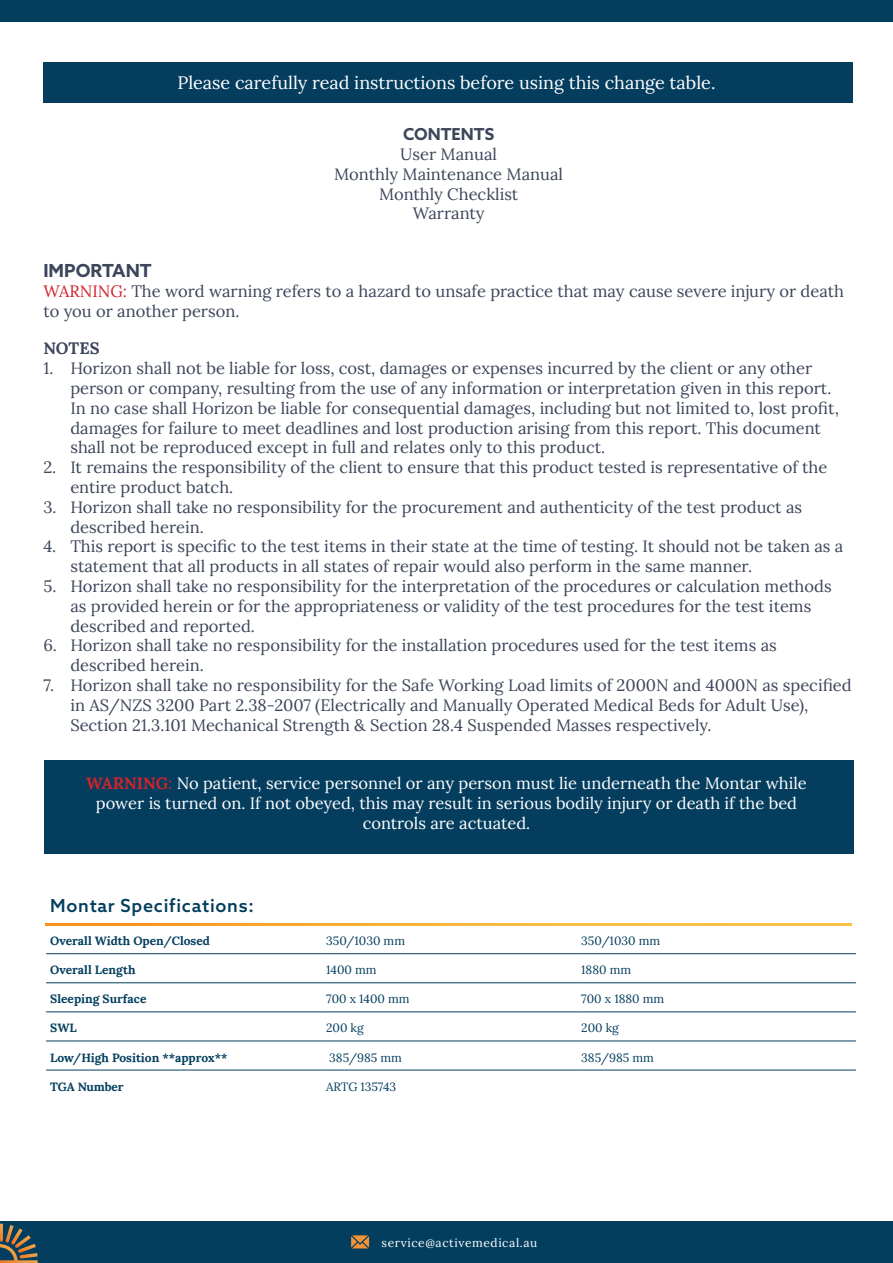
<style>
.page{position:relative;width:893px;height:1263px;background:#fff}
.page>*{position:absolute;margin:0;border:0;box-sizing:border-box;transform-origin:0 0}
.t1{font:18px "Lora";color:#fff}
.Product_Name{font:500 18px "Azo Sans";letter-spacing:.04em;color:#033e5e}
.t2{font:700 18px "Azo Sans";color:#3c455a}
.t3{font:16.5px/19.8px "Lora";color:#3c455a}
.t4{font:16.5px/19.8px "Lora";color:#fff;text-align:center}
.t5{font:700 16.5px "Lora";color:#3c455a}
.Specs{font:12px "Lora";color:#033e5e}
.Specs-2{font:700 12px "Lora";color:#033e5e}
.Product_Name-2{font:700 12px "Lora";color:#033e5e}
.Product_Name-3{font:12px "Lora";color:#033e5e}
.White_text{font:12px "Lora";letter-spacing:.05em;color:#fff}
.s1{font-family:"Azo Sans";font-weight:700}
.s2{color:#d1232a}
.s3{font-weight:700;color:#d1232a}
</style>
<div class="page">
<div style="left:45px;top:760px;width:809px;height:93px;background:#043d5e"></div>
<div style="left:0;top:1222px;width:893px;height:41px;background:#043e5e"></div>
<svg style="left:351px;top:1235px;width:18px;height:13px"></svg>
<div style="left:0;top:0;width:893px;height:21px;background:#043e5e"></div>
<div style="left:43px;top:62px;width:810px;height:40px;background:#043d5e"></div>
<svg style="left:0;top:1224px;width:38px;height:39px"></svg>
<hr style="left:46px;top:953px;width:280px;height:1px;background:#033e5e">
<hr style="left:326px;top:953px;width:255px;height:1px;background:#033e5e">
<hr style="left:581px;top:953px;width:275px;height:1px;background:#033e5e">
<hr style="left:46px;top:982px;width:280px;height:1px;background:#033e5e">
<hr style="left:326px;top:982px;width:255px;height:1px;background:#033e5e">
<hr style="left:581px;top:982px;width:275px;height:1px;background:#033e5e">
<hr style="left:46px;top:1012px;width:280px;height:1px;background:#033e5e">
<hr style="left:326px;top:1012px;width:255px;height:1px;background:#033e5e">
<hr style="left:581px;top:1012px;width:275px;height:1px;background:#033e5e">
<hr style="left:46px;top:1041px;width:280px;height:1px;background:#033e5e">
<hr style="left:326px;top:1041px;width:255px;height:1px;background:#033e5e">
<hr style="left:581px;top:1041px;width:275px;height:1px;background:#033e5e">
<hr style="left:46px;top:1070px;width:280px;height:1px;background:#033e5e">
<hr style="left:326px;top:1070px;width:255px;height:1px;background:#033e5e">
<hr style="left:581px;top:1070px;width:275px;height:1px;background:#033e5e">
<svg style="left:46px;top:924px;width:805px;height:2px;background:#f9b037"></svg>
<p class="t1" style="left:178px;top:69px;width:539px">Please carefully read instructions before using this change table.</p>
<p class="t3" style="left:400px;top:123px;width:98px"><span class="s1">CONTENTS<br></span>User Manual</p>
<p class="t3" style="left:334px;top:163px;width:230px">Monthly Maintenance Manual</p>
<p class="t3" style="left:379px;top:183px;width:141px">Monthly Checklist</p>
<p class="t3" style="left:413px;top:202px;width:73px">Warranty</p>
<p class="t2" style="left:43px;top:259px;width:110px">IMPORTANT</p>
<p class="t3" style="left:43px;top:280px;width:802px"><span class="s2">WARNING:</span> The word warning refers to a hazard to unsafe practice that may cause severe injury or death to you or another person.</p>
<p class="t5" style="left:43px;top:334px;width:58px">NOTES</p>
<p class="t3" style="left:70px;top:357px;width:770px;text-indent:-27px">1. Horizon shall not be liable for loss, cost, damages or expenses incurred by the client or any other person or company, resulting from the use of any information or interpretation given in this report.<br>In no case shall Horizon be liable for consequential damages, including but not limited to, lost profit, damages for failure to meet deadlines and lost production arising from this report. This document shall not be reproduced except in full and relates only to this product.</p>
<p class="t3" style="left:70px;top:456px;width:759px;text-indent:-27px">2. It remains the responsibility of the client to ensure that this product tested is representative of the entire product batch.</p>
<p class="t3" style="left:70px;top:496px;width:733px;text-indent:-27px">3. Horizon shall take no responsibility for the procurement and authenticity of the test product as described herein.</p>
<p class="t3" style="left:70px;top:535px;width:774px;text-indent:-27px">4. This report is specific to the test items in their state at the time of testing. It should not be taken as a statement that all products in all states of repair would also perform in the same manner.</p>
<p class="t3" style="left:70px;top:575px;width:763px;text-indent:-27px">5. Horizon shall take no responsibility for the interpretation of the procedures or calculation methods as provided herein or for the appropriateness or validity of the test procedures for the test items described and reported.</p>
<p class="t3" style="left:70px;top:634px;width:708px;text-indent:-27px">6. Horizon shall take no responsibility for the installation procedures used for the test items as described herein.</p>
<p class="t3" style="left:70px;top:674px;width:783px;text-indent:-27px">7. Horizon shall take no responsibility for the Safe Working Load limits of 2000N and 4000N as specified in AS/NZS 3200 Part 2.38-2007 (Electrically and Manually Operated Medical Beds for Adult Use),<br>Section 21.3.101 Mechanical Strength &amp; Section 28.4 Suspended Masses respectively.</p>
<p class="t4" style="left:86px;top:772px;width:722px"><span class="s3">WARNING</span><span class="s2">:</span> No patient, service personnel or any person must lie underneath the Montar while power is turned on. If not obeyed, this may result in serious bodily injury or death if the bed controls are actuated.</p>
<p class="Product_Name" style="left:50px;top:894px;width:205px">Montar Specifications:</p>
<p class="Product_Name-2" style="left:50px;top:931px;width:161px">Overall Width Open/Closed</p>
<p class="Product_Name-3" style="left:326px;top:932px;width:80px">350/1030 mm</p>
<p class="Product_Name-3" style="left:581px;top:932px;width:80px">350/1030 mm</p>
<p class="Product_Name-2" style="left:50px;top:960px;width:87px">Overall Length</p>
<p class="Product_Name-3" style="left:326px;top:961px;width:52px">1400 mm</p>
<p class="Product_Name-3" style="left:581px;top:961px;width:51px">1880 mm</p>
<p class="Specs-2" style="left:50px;top:989px;width:98px">Sleeping Surface</p>
<p class="Specs" style="left:326px;top:990px;width:85px">700 x 1400 mm</p>
<p class="Specs" style="left:581px;top:990px;width:85px">700 x 1880 mm</p>
<p class="Specs-2" style="left:50px;top:1018px;width:28px">SWL</p>
<p class="Specs" style="left:326px;top:1019px;width:39px">200 kg</p>
<p class="Specs" style="left:581px;top:1019px;width:39px">200 kg</p>
<p class="Specs-2" style="left:50px;top:1047px;width:179px">Low/High Position **approx**</p>
<p class="Specs" style="left:329px;top:1048px;width:74px">385/985 mm</p>
<p class="Specs" style="left:581px;top:1048px;width:74px">385/985 mm</p>
<p class="Specs-2" style="left:50px;top:1076px;width:75px">TGA Number</p>
<p class="Specs" style="left:326px;top:1077px;width:71px">ARTG 135743</p>
<p class="White_text" style="left:382px;top:1234px;width:157px">service@activemedical.au</p>
</div>
